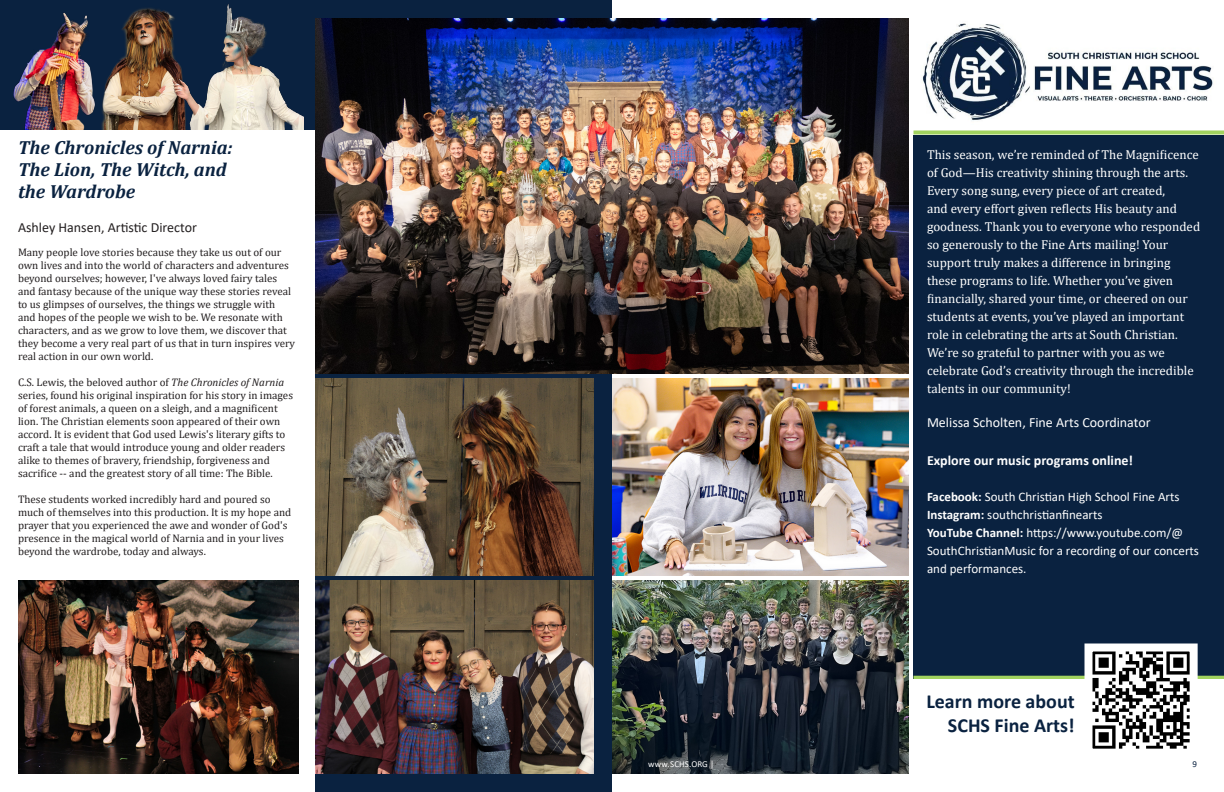
<style>
.page{position:relative;width:1224px;height:792px;background:#fff}
.page>*{position:absolute;margin:0;border:0;box-sizing:border-box;transform-origin:0 0}
.Headline___All_Caps__60pt__centered{font:700 20px/24px "Calibri";color:#0a2240;text-align:right}
.Headline___All_Caps__60pt__centered-2{font:italic 700 19px "Cambria";color:#0a2240}
.Headline___All_Caps__60pt__centered-3{font:14px "Calibri";color:#fff}
.Headline___All_Caps__60pt__centered-4{font:700 14px "Calibri";color:#fff}
.Headline___All_Caps__60pt__centered-5{font:14px "Calibri";color:#231f20}
.Headline___All_Caps__60pt__centered-6{font:13px/18px "Cambria";color:#fff}
.Headline___All_Caps__60pt__centered-7{font:13px/18px "Calibri";color:#fff}
.Headline___All_Caps__60pt__centered-8{font:11px/13px "Cambria";color:#231f20}
.MASTER_PAGE___Magazine_Title_left_aligne{font:9px "Calibri";letter-spacing:.01em;color:#fff}
.MASTER_PAGE___Page_Number_left_aligned{font:9px "Calibri";color:#0a2240}
.s1{font-style:italic}
.s2{font-weight:700}
</style>
<div class="page">
<div style="left:0;top:0;width:612px;height:792px;background:#0a2240"></div>
<img style="left:13px;top:24px;width:50px;height:106px">
<img style="left:63px;top:8px;width:97px;height:122px">
<img style="left:160px;top:4px;width:143px;height:126px">
<div style="left:0;top:130px;width:315px;height:662px;background:#fff"></div>
<div style="left:914px;top:18px;width:310px;height:662px;background:#0a2240"></div>
<svg style="left:914px;top:676px;width:310px;height:4px"></svg>
<img style="left:914px;top:18px;width:310px;height:117px">
<svg style="left:914px;top:130px;width:310px;height:4px"></svg>
<img style="left:315px;top:18px;width:594px;height:356px">
<img style="left:612px;top:378px;width:297px;height:198px">
<img style="left:612px;top:580px;width:297px;height:194px">
<img style="left:315px;top:378px;width:279px;height:198px">
<img style="left:1093px;top:653px;width:96px;height:95px">
<div style="left:1084px;top:644px;width:114px;height:113px;border:8px solid #fff"></div>
<img style="left:18px;top:580px;width:280px;height:194px">
<img style="left:315px;top:580px;width:279px;height:194px">
<p class="Headline___All_Caps__60pt__centered-2" style="left:18px;top:134px;width:216px">The Chronicles of Narnia:</p>
<p class="Headline___All_Caps__60pt__centered-2" style="left:18px;top:156px;width:210px">The Lion, The Witch, and</p>
<p class="Headline___All_Caps__60pt__centered-2" style="left:18px;top:178px;width:119px">the Wardrobe</p>
<p class="Headline___All_Caps__60pt__centered-5" style="left:18px;top:218px;width:180px">Ashley Hansen, Artistic Director</p>
<p class="Headline___All_Caps__60pt__centered-8" style="left:18px;top:246px;width:279px">Many people love stories because they take us out of our own lives and into the world of characters and adventures beyond ourselves; however, I've always loved fairy tales and fantasy because of the unique way these stories reveal to us glimpses of ourselves, the things we struggle with and hopes of the people we wish to be. We resonate with characters, and as we grow to love them, we discover that they become a very real part of us that in turn inspires very real action in our own world.</p>
<p class="Headline___All_Caps__60pt__centered-8" style="left:18px;top:376px;width:277px">C.S. Lewis, the beloved author of <span class="s1">The Chronicles of Narnia </span>series, found his original inspiration for his story in images of forest animals, a queen on a sleigh, and a magnificent lion. The Christian elements soon appeared of their own accord. It is evident that God used Lewis's literary gifts to craft a tale that would introduce young and older readers alike to themes of bravery, friendship, forgiveness and sacrifice -- and the greatest story of all time: The Bible.</p>
<p class="Headline___All_Caps__60pt__centered-8" style="left:18px;top:493px;width:275px">These students worked incredibly hard and poured so much of themselves into this production. It is my hope and prayer that you experienced the awe and wonder of God's presence in the magical world of Narnia and in your lives beyond the wardrobe, today and always.</p>
<p class="Headline___All_Caps__60pt__centered-6" style="left:927px;top:145px;width:275px">This season, we’re reminded of The Magnificence of God—His creativity shining through the arts.<br>Every song sung, every piece of art created,<br>and every effort given reflects His beauty and goodness. Thank you to everyone who responded so generously to the Fine Arts mailing! Your support truly makes a difference in bringing these programs to life. Whether you’ve given financially, shared your time, or cheered on our students at events, you’ve played an important role in celebrating the arts at South Christian.<br>We’re so grateful to partner with you as we celebrate God’s creativity through the incredible talents in our community!</p>
<p class="Headline___All_Caps__60pt__centered-3" style="left:927px;top:413px;width:225px">Melissa Scholten, Fine Arts Coordinator</p>
<p class="Headline___All_Caps__60pt__centered-4" style="left:927px;top:450px;width:208px">Explore our music programs online!</p>
<p class="Headline___All_Caps__60pt__centered-7" style="left:927px;top:487px;width:254px"><span class="s2">Facebook:</span> South Christian High School Fine Arts</p>
<p class="Headline___All_Caps__60pt__centered-7" style="left:927px;top:505px;width:177px"><span class="s2">Instagram:</span> southchristianfinearts</p>
<p class="Headline___All_Caps__60pt__centered-7" style="left:927px;top:523px;width:274px"><span class="s2">YouTube Channel:</span> https://www.youtube.com/@<br>SouthChristianMusic for a recording of our concerts and performances.</p>
<p class="Headline___All_Caps__60pt__centered" style="left:926px;top:689px;width:150px">Learn more about<br>SCHS Fine Arts!</p>
<p class="MASTER_PAGE___Magazine_Title_left_aligne" style="left:648px;top:758px;width:68px">www.SCHS.ORG |</p>
<p class="MASTER_PAGE___Page_Number_left_aligned" style="left:1193px;top:758px;width:6px">9</p>
</div>
